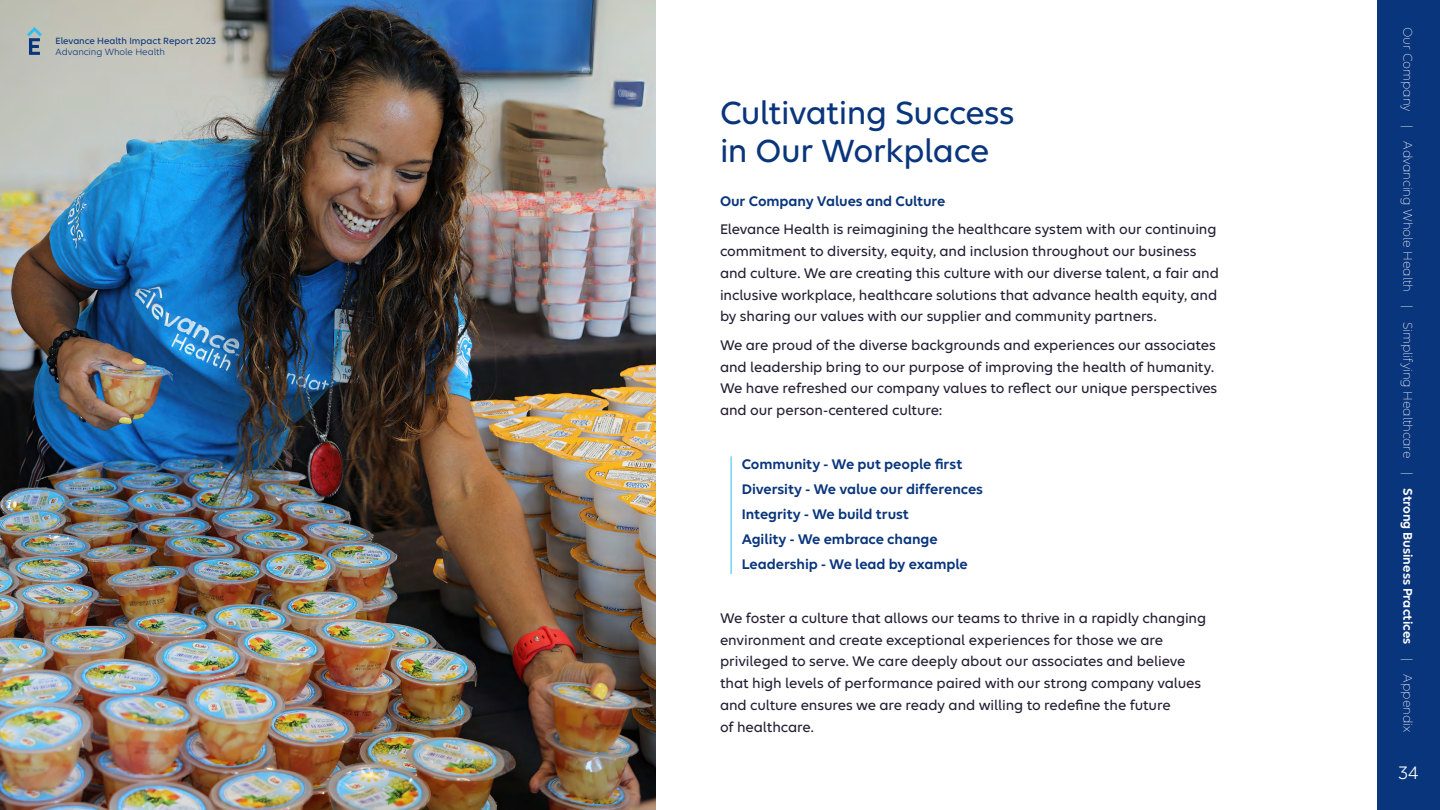
<style>
.page{position:relative;width:1440px;height:810px;background:#fff}
.page>*{position:absolute;margin:0;border:0;box-sizing:border-box;transform-origin:0 0}
.t1{font:500 34.5px/38.2px "Elevance Sans";letter-spacing:-.015em;color:#09357c}
.t2{font:19.5px "Elevance Sans";color:#fff}
.t3{font:500 15px/21.8px "Elevance Sans";letter-spacing:-.005em;color:#231e33}
.t4{font:600 15px/25.1px "Elevance Sans";letter-spacing:-.005em;color:#09357c}
.t5{font:300 13.5px "Elevance Sans";letter-spacing:-.01em;color:#fff}
.t6{font:500 9.75px "Elevance Sans";letter-spacing:-.005em;color:#09357c}
.t7{font:9.75px "Elevance Sans";letter-spacing:-.005em;color:#09357c}
.s1{font-weight:600}
</style>
<div class="page">
<div style="left:1377px;top:0;width:63px;height:810px;background:#09357c"></div>
<img style="left:0;top:0;width:655px;height:810px">
<svg style="left:27px;top:27px;width:15px;height:28px"></svg>
<hr style="left:731px;top:456px;width:1px;height:118px;background:#2ebeef">
<p class="t6" style="left:56px;top:35px;width:162px">Elevance Health Impact Report 2023</p>
<p class="t7" style="left:56px;top:46px;width:111px">Advancing Whole Health</p>
<h1 class="t1" style="left:720px;top:92px;width:296px">Cultivating Success in Our Workplace</h1>
<p class="t4" style="left:720px;top:188px;width:227px">Our Company Values and Culture</p>
<p class="t3" style="left:720px;top:218px;width:500px">Elevance Health is reimagining the healthcare system with our continuing commitment to diversity, equity, and inclusion throughout our business and culture. We are creating this culture with our diverse talent, a fair and inclusive workplace, healthcare solutions that advance health equity, and by sharing our values with our supplier and community partners.</p>
<p class="t3" style="left:720px;top:333px;width:499px">We are proud of the diverse backgrounds and experiences our associates and leadership bring to our purpose of improving the health of humanity.<br>We have refreshed our company values to reflect our unique perspectives and our person-centered culture:</p>
<p class="t4" style="left:742px;top:451px;width:243px">Community - We put people first<br>Diversity - We value our differences<br>Integrity - We build trust<br>Agility - We embrace change<br>Leadership - We lead by example</p>
<p class="t3" style="left:720px;top:606px;width:488px">We foster a culture that allows our teams to thrive in a rapidly changing environment and create exceptional experiences for those we are privileged to serve. We care deeply about our associates and believe that high levels of performance paired with our strong company values and culture ensures we are ready and willing to redefine the future<br>of healthcare.</p>
<p class="t5" style="left:1416px;top:27px;width:707px;rotate:90deg">Our Company | Advancing Whole Health | Simplifying Healthcare | <span class="s1">Strong Business Practices</span> | Appendix</p>
<h2 class="t2" style="left:1398px;top:761px;width:22px">34</h2>
</div>
